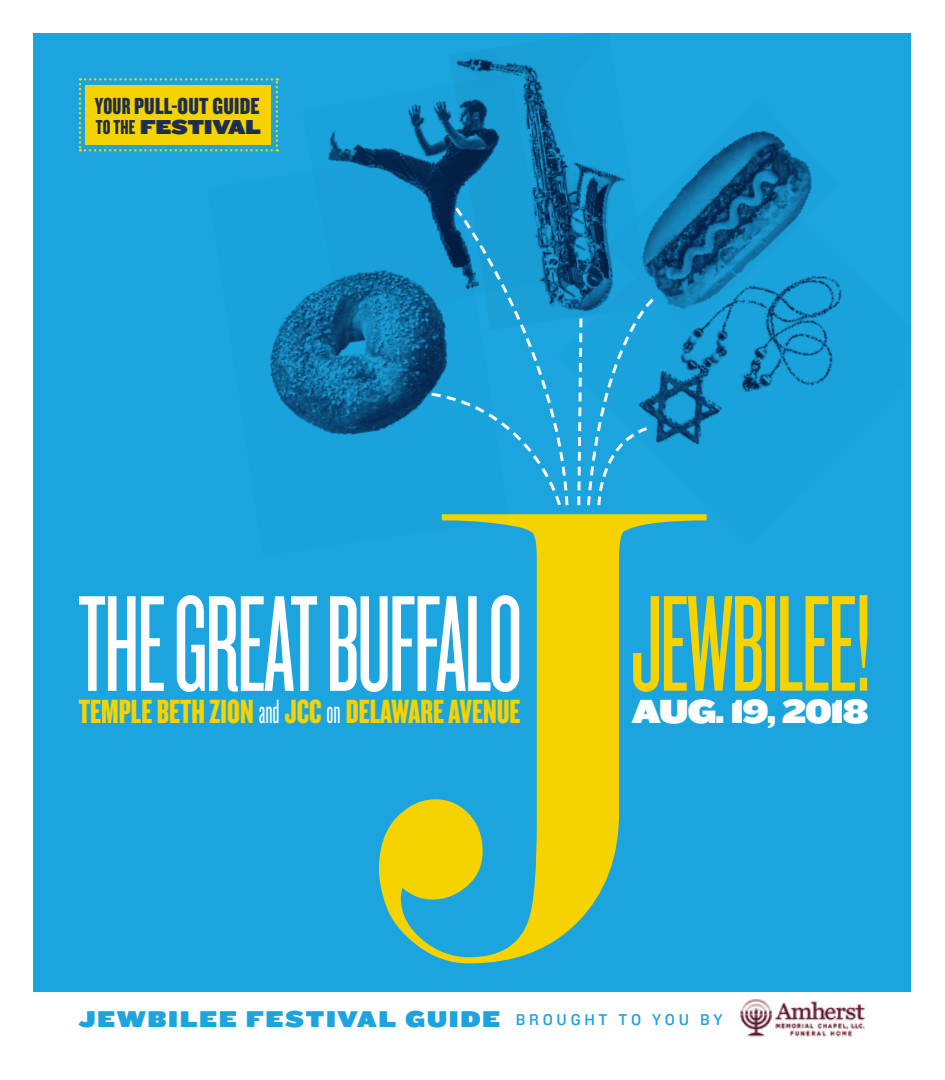
<style>
.page{position:relative;width:945px;height:1080px;background:#fff}
.page>*{position:absolute;margin:0;border:0;box-sizing:border-box;transform-origin:0 0}
.t1{font:34.88px "Knockout 68 Full Featherwt";color:#f6d300}
.t2{font:34.75px "Knockout HTF93 Ultmt Heviwt";letter-spacing:-.02em;color:#fff}
.t3{font:24.25px "Knockout HTF69 Full Liteweight";letter-spacing:.01em;color:#1e2e4c}
.t4{font:23.75px "Knockout HTF93 Ultmt Heviwt";letter-spacing:.09em;color:#1ba4de}
.t5{font:21px "Knockout HTF93 Ultmt Heviwt";letter-spacing:.01em;color:#1e2e4c}
.s1{font-family:"Knockout 68 Full Featherwt"}
.s2{font-family:"Knockout HTF26 Junior Flyweight";color:#fff}
.s3{font-family:"Knockout HTF31 Junior Middlewt";font-size:16.25px}
</style>
<div class="page">
<div style="left:34px;top:34px;width:877px;height:1012px;background:#1ba4de"></div>
<svg style="left:379px;top:514px;width:241px;height:449px"></svg>
<svg style="left:509px;top:330px;width:48px;height:172px"></svg>
<img style="left:270px;top:151px;width:239px;height:405px">
<img style="left:302px;top:100px;width:147px;height:219px">
<img style="left:449px;top:56px;width:138px;height:274px">
<img style="left:703px;top:130px;width:105px;height:36px">
<img style="left:557px;top:166px;width:285px;height:379px">
<svg style="left:79px;top:596px;width:85px;height:95px"></svg>
<svg style="left:177px;top:595px;width:140px;height:97px"></svg>
<svg style="left:330px;top:595px;width:189px;height:97px"></svg>
<svg style="left:633px;top:596px;width:129px;height:96px"></svg>
<div style="left:766px;top:596px;width:9px;height:95px;background:#f6d300"></div>
<svg style="left:780px;top:595px;width:87px;height:96px"></svg>
<div style="left:34px;top:992px;width:877px;height:54px;background:#fff"></div>
<img style="left:739px;top:998px;width:127px;height:39px">
<svg style="left:79px;top:78px;width:199px;height:74px"></svg>
<p class="t3" style="left:95px;top:94px;width:166px"><span class="s1">YOUR</span> PULL-OUT GUIDE</p>
<p class="t5" style="left:96px;top:115px;width:166px"><span class="s1">TO THE</span> FESTIVAL</p>
<p class="t1" style="left:79px;top:690px;width:443px">TEMPLE BETH ZION<span class="s2">and</span>JCC<span class="s2">on</span>DELAWARE AVENUE</p>
<p class="t2" style="left:633px;top:692px;width:238px">AUG. 19, 2018</p>
<p class="t4" style="left:79px;top:1006px;width:645px">JEWBILEE FESTIVAL GUIDE <span class="s3">BROUGHT TO YOU BY</span></p>
</div>
